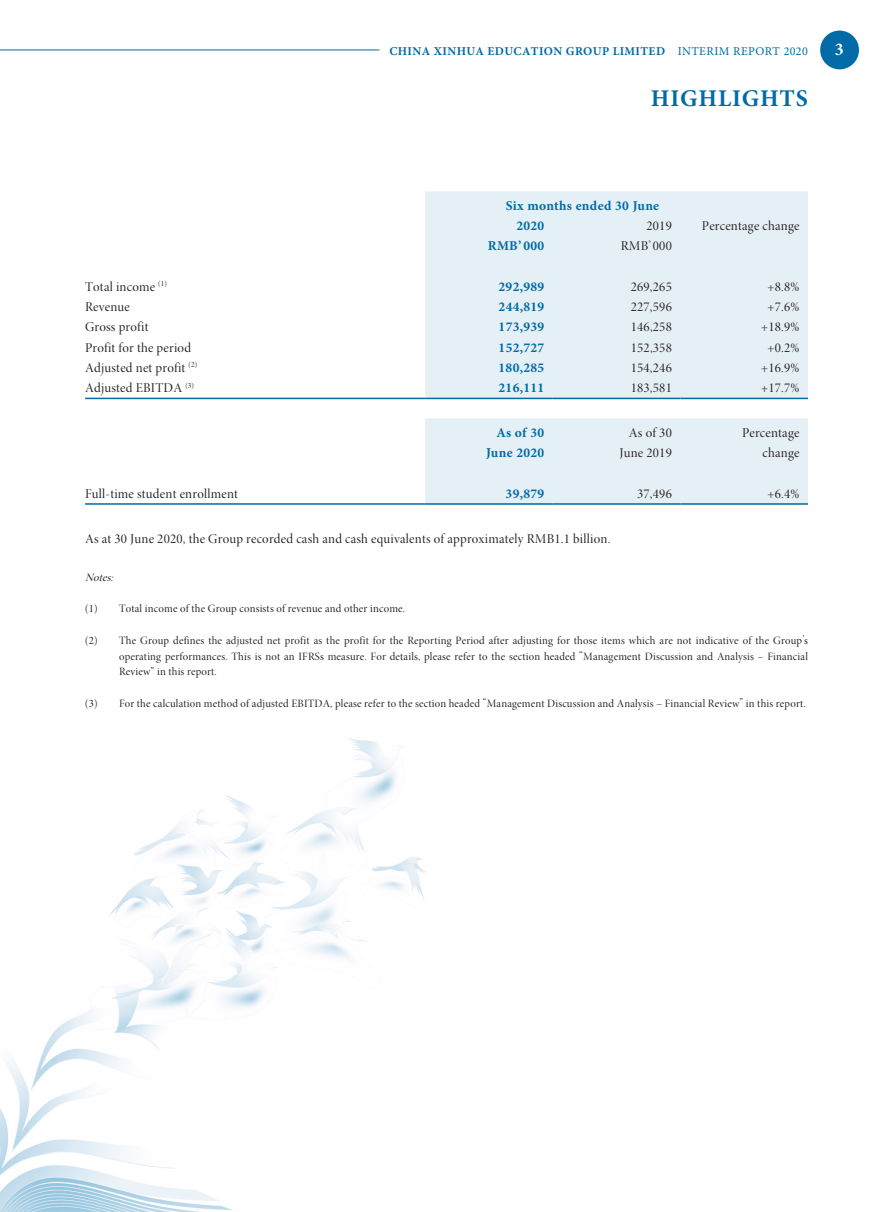
<style>
.page{position:relative;width:893px;height:1212px;background:#fff}
.page>*{position:absolute;margin:0;border:0;box-sizing:border-box;transform-origin:0 0}
.t1{font:700 24px "Minion Pro";letter-spacing:.03em;color:#006ba7}
.t2{font:700 18px "Minion Pro";color:#fff}
.t3{font:13.5px/20.2px "Minion Pro Disp";letter-spacing:.02em;color:#231f20;text-align:right}
.t4{font:700 13.5px/20.2px "Minion Pro";letter-spacing:.02em;color:#006ba7}
.t5{font:700 12px "Minion Pro";letter-spacing:.03em;color:#006ba7}
.t6{font:11.25px/15.8px "Minion Pro Disp";letter-spacing:.02em;color:#231f20;text-align:justify}
.t7{font:italic 11.25px "Minion Pro Disp";color:#231f20}
.s1{font-weight:400}
</style>
<div class="page">
<img style="left:0;top:49px;width:565px;height:1163px">
<div style="left:820px;top:31px;width:39px;height:38px;background:#006ba7;border-radius:50%"></div>
<hr style="left:0;top:50px;width:379px;height:1px;background:#006ba7">
<div style="left:425px;top:191px;width:383px;height:207px;background:#e5eff6"></div>
<hr style="left:85px;top:398px;width:340px;height:1px;background:#006ba7">
<hr style="left:425px;top:398px;width:128px;height:1px;background:#006ba7">
<hr style="left:553px;top:398px;width:127px;height:1px;background:#006ba7">
<hr style="left:680px;top:398px;width:128px;height:1px;background:#006ba7">
<div style="left:425px;top:418px;width:383px;height:85px;background:#e5eff6"></div>
<hr style="left:85px;top:503px;width:340px;height:2px;background:#006ba7">
<hr style="left:425px;top:503px;width:128px;height:2px;background:#006ba7">
<hr style="left:553px;top:503px;width:127px;height:2px;background:#006ba7">
<hr style="left:680px;top:503px;width:128px;height:2px;background:#006ba7">
<p class="t5" style="left:389px;top:43px;width:420px">China Xinhua Education Group Limited <span class="s1">INTERIM REPORT 2020</span></p>
<h2 class="t2" style="left:835px;top:37px;width:10px">3</h2>
<h1 class="t1" style="left:651px;top:82px;width:159px">HIGHLIGHTS</h1>
<p class="t4" style="left:516px;top:195px;width:144px;text-indent:-10px">six months ended 30 June<br>2020</p>
<p class="t3" style="left:646px;top:216px;width:27px">2019</p>
<p class="t3" style="left:702px;top:216px;width:99px">Percentage change</p>
<p class="t4" style="left:488px;top:236px;width:58px">RMB’ 000</p>
<p class="t3" style="left:621px;top:236px;width:53px">RMB’ 000</p>
<p class="t3" style="left:85px;top:277px;width:83px">Total income <sup>(1)</sup></p>
<p class="t4" style="left:499px;top:276px;width:47px">292,989</p>
<p class="t3" style="left:631px;top:277px;width:43px">269,265</p>
<p class="t3" style="left:768px;top:277px;width:33px">+8.8%</p>
<p class="t3" style="left:85px;top:297px;width:46px">Revenue</p>
<p class="t4" style="left:499px;top:297px;width:47px">244,819</p>
<p class="t3" style="left:631px;top:297px;width:43px">227,596</p>
<p class="t3" style="left:768px;top:297px;width:33px">+7.6%</p>
<p class="t3" style="left:85px;top:317px;width:65px">Gross profit</p>
<p class="t4" style="left:499px;top:317px;width:47px">173,939</p>
<p class="t3" style="left:631px;top:317px;width:43px">146,258</p>
<p class="t3" style="left:761px;top:317px;width:40px">+18.9%</p>
<p class="t3" style="left:85px;top:338px;width:108px">Profit for the period</p>
<p class="t4" style="left:499px;top:337px;width:47px">152,727</p>
<p class="t3" style="left:631px;top:338px;width:43px">152,358</p>
<p class="t3" style="left:768px;top:338px;width:33px">+0.2%</p>
<p class="t3" style="left:85px;top:358px;width:114px">Adjusted net profit <sup>(2)</sup></p>
<p class="t4" style="left:499px;top:357px;width:47px">180,285</p>
<p class="t3" style="left:631px;top:358px;width:43px">154,246</p>
<p class="t3" style="left:761px;top:358px;width:40px">+16.9%</p>
<p class="t3" style="left:85px;top:378px;width:110px">Adjusted EBITDA <sup>(3)</sup></p>
<p class="t4" style="left:499px;top:378px;width:47px">216,111</p>
<p class="t3" style="left:631px;top:378px;width:43px">183,581</p>
<p class="t3" style="left:761px;top:378px;width:40px">+17.7%</p>
<p class="t4" style="left:486px;top:422px;width:60px;text-align:right">As of 30<br>June 2020</p>
<p class="t3" style="left:619px;top:423px;width:54px">As of 30<br>June 2019</p>
<p class="t3" style="left:742px;top:423px;width:59px">Percentage change</p>
<p class="t3" style="left:85px;top:484px;width:155px">Full-time student enrollment</p>
<p class="t4" style="left:506px;top:483px;width:40px">39,879</p>
<p class="t3" style="left:637px;top:484px;width:36px">37,496</p>
<p class="t3" style="left:768px;top:484px;width:33px">+6.4%</p>
<p class="t3" style="left:85px;top:529px;width:527px">As at 30 June 2020, the Group recorded cash and cash equivalents of approximately RMB1.1 billion.</p>
<p class="t7" style="left:85px;top:570px;width:33px">Notes:</p>
<p class="t6" style="left:85px;top:601px;width:322px">(1) Total income of the Group consists of revenue and other income.</p>
<p class="t6" style="left:119px;top:633px;width:690px;text-indent:-34px">(2) The Group defines the adjusted net profit as the profit for the Reporting Period after adjusting for those items which are not indicative of the Group’s operating performances. This is not an IFRSs measure. For details, please refer to the section headed “Management Discussion and Analysis – Financial Review” in this report.</p>
<p class="t6" style="left:85px;top:696px;width:722px">(3) For the calculation method of adjusted EBITDA, please refer to the section headed “Management Discussion and Analysis – Financial Review” in this report.</p>
</div>
